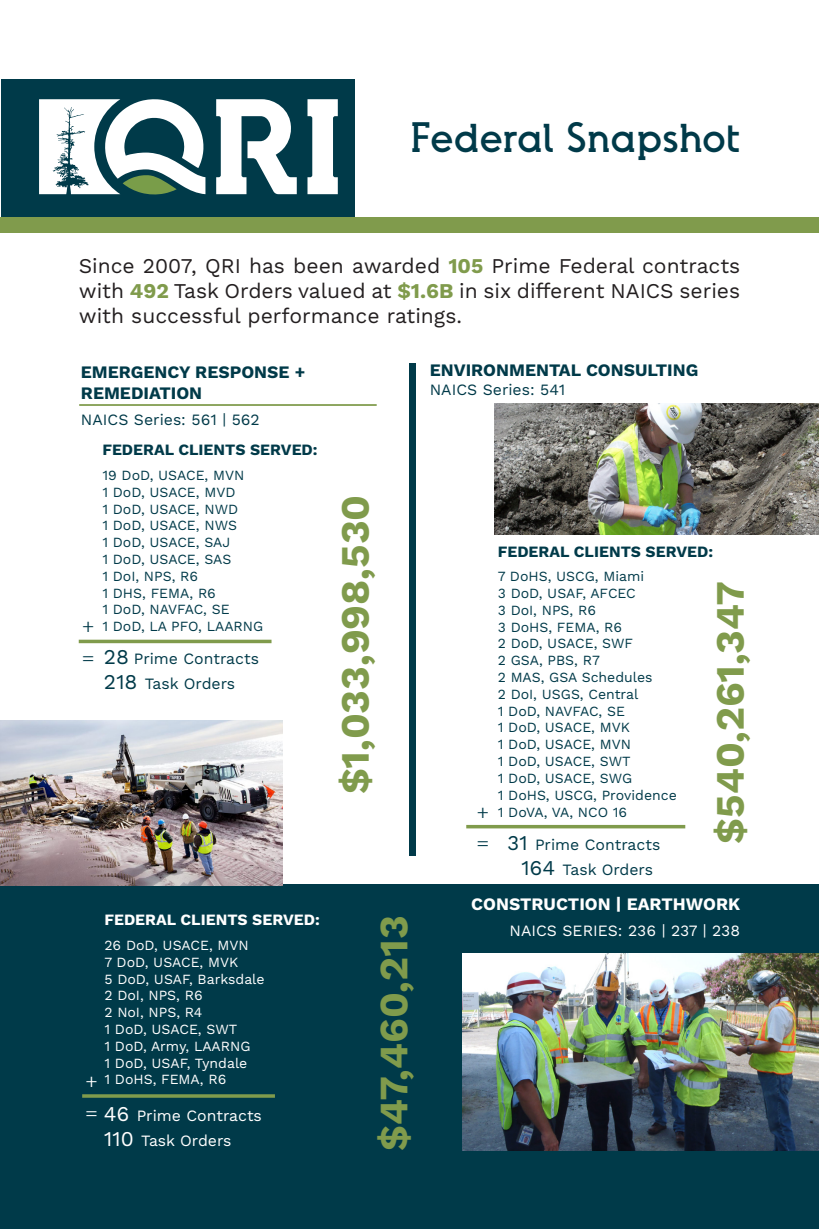
<style>
.page{position:relative;width:819px;height:1229px;background:#fff}
.page>*{position:absolute;margin:0;border:0;box-sizing:border-box;transform-origin:0 0}
.t1{font:700 40.25px "Work Sans";color:#809b4c}
.t2{font:40.25px "Odudo Slab";letter-spacing:-.005em;color:#003a49}
.t3{font:21px/25.2px "Work Sans";color:#231f20;text-align:justify}
.t4{font:21px "Minion Pro";color:#003a49}
.t5{font:21px "Minion Pro";color:#fff}
.t6{font:700 17.5px/21px "Work Sans";color:#003a49}
.t7{font:700 17.5px "Work Sans";color:#fff}
.t8{font:15.75px "Work Sans";color:#003a49}
.t9{font:15.75px "Work Sans";color:#fff}
.t10{font:700 15.75px "Work Sans";color:#003a49}
.t11{font:700 15.75px "Work Sans";color:#fff}
.t12{font:14px "Work Sans";color:#003a49}
.t13{font:14px "Work Sans";color:#fff}
.s1{font-weight:700;color:#809b4c}
.s2{font-size:21px}
</style>
<div class="page">
<div style="left:0;top:884px;width:819px;height:344px;background:#003a49"></div>
<div style="left:1px;top:79px;width:353px;height:138px;background:#003a49"></div>
<svg style="left:39px;top:99px;width:299px;height:96px"></svg>
<svg style="left:79px;top:639px;width:193px;height:4px"></svg>
<hr style="left:79px;top:404px;width:298px;height:2px;background:#809b4c">
<div style="left:0;top:217px;width:819px;height:16px;background:#809b4c"></div>
<div style="left:409px;top:363px;width:6px;height:492px;background:#003a49"></div>
<hr style="left:466px;top:825px;width:219px;height:3px;background:#809b4c">
<hr style="left:82px;top:1094px;width:193px;height:3px;background:#809b4c">
<img style="left:463px;top:953px;width:356px;height:197px">
<img style="left:495px;top:404px;width:324px;height:130px">
<img style="left:0;top:720px;width:283px;height:165px">
<p class="t2" style="left:410px;top:112px;width:331px">Federal Snapshot</p>
<p class="t3" style="left:79px;top:254px;width:663px">Since 2007, QRI has been awarded <span class="s1">105</span> Prime Federal contracts with <span class="s1">492</span> Task Orders valued at <span class="s1">$1.6B</span> in six different NAICS series with successful performance ratings.</p>
<p class="t6" style="left:81px;top:362px;width:226px">EMERGENCY RESPONSE +<br>REMEDIATION</p>
<p class="t8" style="left:81px;top:410px;width:180px">NAICS Series: 561 | 562</p>
<p class="t6" style="left:430px;top:361px;width:270px">ENVIRONMENTAL CONSULTING</p>
<p class="t8" style="left:430px;top:380px;width:137px">NAICS Series: 541</p>
<p class="t10" style="left:102px;top:441px;width:217px">FEDERAL CLIENTS SERVED:</p>
<p class="t12" style="left:102px;top:467px;width:144px">19 DoD, USACE, MVN</p>
<p class="t12" style="left:102px;top:484px;width:135px">1 DoD, USACE, MVD</p>
<p class="t12" style="left:102px;top:500px;width:137px">1 DoD, USACE, NWD</p>
<p class="t12" style="left:102px;top:517px;width:136px">1 DoD, USACE, NWS</p>
<p class="t12" style="left:102px;top:534px;width:130px">1 DoD, USACE, SAJ</p>
<p class="t12" style="left:102px;top:551px;width:130px">1 DoD, USACE, SAS</p>
<p class="t12" style="left:102px;top:568px;width:97px">1 DoI, NPS, R6</p>
<p class="t12" style="left:102px;top:584px;width:115px">1 DHS, FEMA, R6</p>
<p class="t12" style="left:102px;top:601px;width:129px">1 DoD, NAVFAC, SE</p>
<p class="t12" style="left:102px;top:618px;width:162px">1 DoD, LA PFO, LAARNG</p>
<p class="t4" style="left:82px;top:611px;width:14px">+</p>
<p class="t4" style="left:82px;top:643px;width:14px">=</p>
<p class="t8" style="left:104px;top:649px;width:157px"><span class="s2">28</span> Prime Contracts</p>
<p class="t8" style="left:104px;top:674px;width:133px"><span class="s2">218</span> Task Orders</p>
<p class="t1" style="left:332px;top:794px;width:301px;rotate:-90deg">$1,033,998,530</p>
<p class="t11" style="left:104px;top:911px;width:217px">FEDERAL CLIENTS SERVED:</p>
<p class="t13" style="left:104px;top:937px;width:146px">26 DoD, USACE, MVN</p>
<p class="t13" style="left:104px;top:953px;width:135px">7 DoD, USACE, MVK</p>
<p class="t13" style="left:104px;top:970px;width:162px">5 DoD, USAF, Barksdale</p>
<p class="t13" style="left:104px;top:987px;width:100px">2 DoI, NPS, R6</p>
<p class="t13" style="left:104px;top:1004px;width:100px">2 NoI, NPS, R4</p>
<p class="t13" style="left:104px;top:1021px;width:134px">1 DoD, USACE, SWT</p>
<p class="t13" style="left:104px;top:1037px;width:148px">1 DoD, Army, LAARNG</p>
<p class="t13" style="left:104px;top:1054px;width:144px">1 DoD, USAF, Tyndale</p>
<p class="t13" style="left:104px;top:1071px;width:123px">1 DoHS, FEMA, R6</p>
<p class="t5" style="left:86px;top:1066px;width:14px">+</p>
<p class="t5" style="left:86px;top:1097px;width:14px">=</p>
<p class="t9" style="left:104px;top:1106px;width:160px"><span class="s2">46</span> Prime Contracts</p>
<p class="t9" style="left:104px;top:1131px;width:129px"><span class="s2">110</span> Task Orders</p>
<p class="t1" style="left:371px;top:1150px;width:237px;rotate:-90deg">$47,460,213</p>
<p class="t10" style="left:498px;top:542px;width:217px">FEDERAL CLIENTS SERVED:</p>
<p class="t12" style="left:498px;top:568px;width:148px">7 DoHS, USCG, Miami</p>
<p class="t12" style="left:498px;top:585px;width:140px">3 DoD, USAF, AFCEC</p>
<p class="t12" style="left:498px;top:602px;width:100px">3 DoI, NPS, R6</p>
<p class="t12" style="left:498px;top:618px;width:126px">3 DoHS, FEMA, R6</p>
<p class="t12" style="left:498px;top:635px;width:137px">2 DoD, USACE, SWF</p>
<p class="t12" style="left:498px;top:652px;width:104px">2 GSA, PBS, R7</p>
<p class="t12" style="left:498px;top:669px;width:156px">2 MAS, GSA Schedules</p>
<p class="t12" style="left:498px;top:686px;width:142px">2 DoI, USGS, Central</p>
<p class="t12" style="left:498px;top:702px;width:129px">1 DoD, NAVFAC, SE</p>
<p class="t12" style="left:498px;top:719px;width:134px">1 DoD, USACE, MVK</p>
<p class="t12" style="left:498px;top:736px;width:135px">1 DoD, USACE, MVN</p>
<p class="t12" style="left:498px;top:753px;width:134px">1 DoD, USACE, SWT</p>
<p class="t12" style="left:498px;top:770px;width:136px">1 DoD, USACE, SWG</p>
<p class="t12" style="left:498px;top:786px;width:181px">1 DoHS, USCG, Providence</p>
<p class="t1" style="left:707px;top:843px;width:264px;rotate:-90deg">$540,261,347</p>
<p class="t4" style="left:477px;top:797px;width:14px">+</p>
<p class="t12" style="left:498px;top:803px;width:131px">1 DoVA, VA, NCO 16</p>
<p class="t4" style="left:477px;top:828px;width:14px">=</p>
<p class="t8" style="left:507px;top:835px;width:155px"><span class="s2">31</span> Prime Contracts</p>
<p class="t8" style="left:521px;top:860px;width:133px"><span class="s2">164</span> Task Orders</p>
<p class="t7" style="left:471px;top:893px;width:271px">CONSTRUCTION | EARTHWORK</p>
<p class="t9" style="left:509px;top:921px;width:232px">NAICS SERIES: 236 | 237 | 238</p>
</div>
